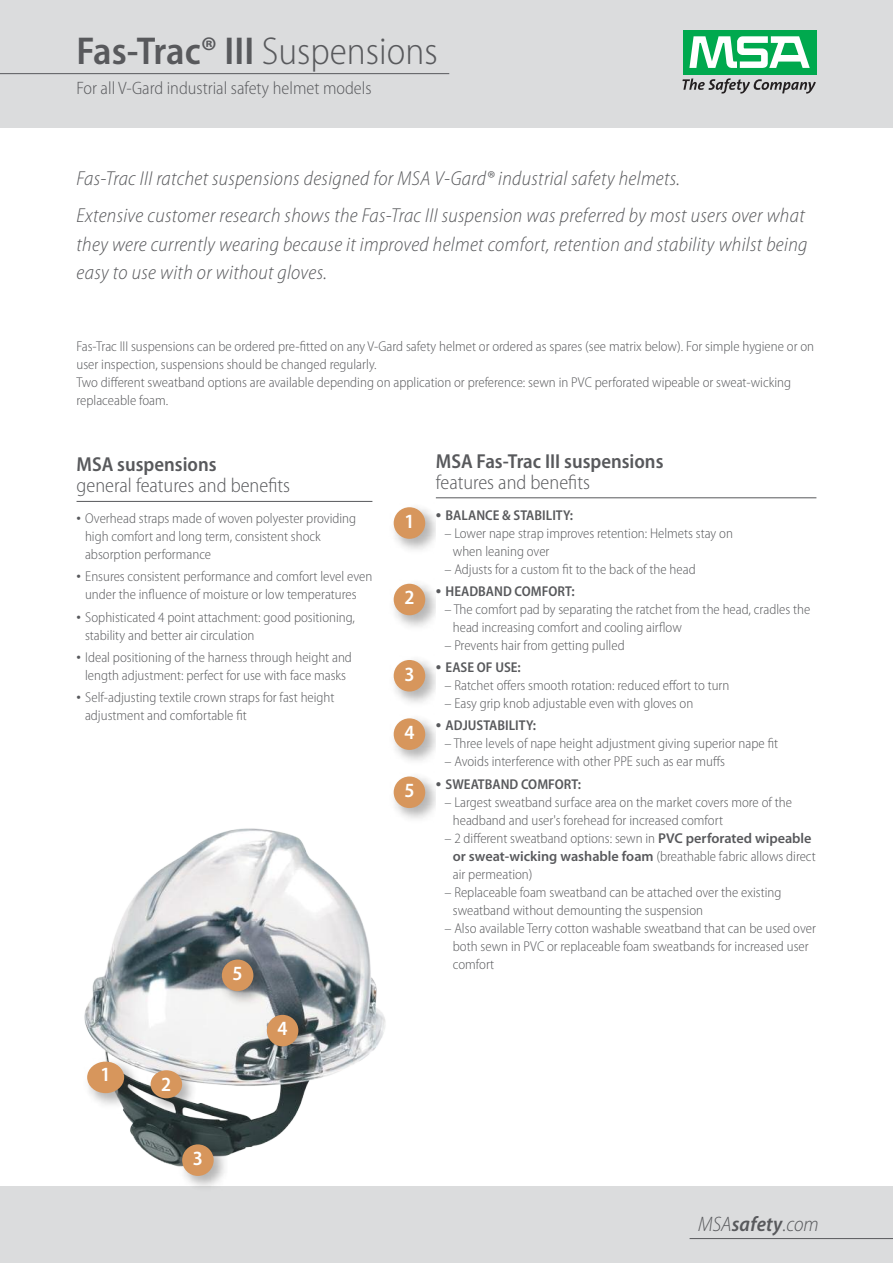
<style>
.page{position:relative;width:893px;height:1263px;background:#fff}
.page>*{position:absolute;margin:0;border:0;box-sizing:border-box;transform-origin:0 0}
.t1{font:600 semi-condensed 39px "Myriad Pro";color:#58595c}
.t2{font:italic 300 semi-condensed 21px "Myriad Pro";color:#58595c}
.t3{font:italic 300 semi-condensed 20.25px/37px "Myriad Pro";letter-spacing:.015em;color:#58595c}
.t4{font:300 semi-condensed 20.25px "Myriad Pro";color:#58595c}
.t5{font:600 semi-condensed 20.25px "Myriad Pro";color:#58595c}
.t6{font:600 semi-condensed 20.25px "Myriad Pro";color:#fff}
.t7{font:300 semi-condensed 18px "Myriad Pro";color:#58595c}
.t8{font:300 semi-condensed 14.25px/18px "Myriad Pro";color:#58595c}
.t9{font:600 semi-condensed 14.25px "Myriad Pro";color:#58595c}
.s1{font-weight:300}
.s2{font-size:18.3px}
.s3{font-weight:600;font-stretch:normal}
.s4{font-weight:600}
</style>
<div class="page">
<div style="left:0;top:1186px;width:893px;height:77px;background:#dbdcdd"></div>
<div style="left:0;top:0;width:893px;height:128px;background:#dbdcdd"></div>
<div style="left:683px;top:30px;width:133px;height:44px;background:#00a94e"></div>
<svg style="left:689px;top:36px;width:121px;height:32px"></svg>
<svg style="left:682px;top:78px;width:134px;height:16px"></svg>
<hr style="left:690px;top:1238px;width:203px;height:1px;background:#58595c">
<img style="left:84px;top:828px;width:302px;height:338px">
<img style="left:84px;top:1054px;width:60px;height:59px">
<div style="left:87px;top:1061px;width:37px;height:32px;background:#d7965c;border-radius:50%"></div>
<img style="left:143px;top:1064px;width:59px;height:54px">
<div style="left:151px;top:1070px;width:31px;height:28px;background:#d7965c;border-radius:50%"></div>
<img style="left:175px;top:1137px;width:59px;height:50px">
<div style="left:182px;top:1144px;width:32px;height:32px;background:#d7965c;border-radius:50%"></div>
<img style="left:260px;top:1008px;width:58px;height:58px">
<div style="left:267px;top:1015px;width:31px;height:31px;background:#d7965c;border-radius:50%"></div>
<img style="left:215px;top:952px;width:58px;height:59px">
<div style="left:222px;top:959px;width:31px;height:32px;background:#d7965c;border-radius:50%"></div>
<img style="left:393px;top:507px;width:43px;height:43px">
<div style="left:394px;top:507px;width:31px;height:32px;background:#d7965c;border-radius:50%"></div>
<img style="left:393px;top:583px;width:43px;height:44px">
<div style="left:394px;top:584px;width:31px;height:31px;background:#d7965c;border-radius:50%"></div>
<img style="left:393px;top:660px;width:43px;height:159px">
<div style="left:394px;top:660px;width:31px;height:31px;background:#d7965c;border-radius:50%"></div>
<div style="left:394px;top:718px;width:31px;height:32px;background:#d7965c;border-radius:50%"></div>
<div style="left:394px;top:776px;width:31px;height:32px;background:#d7965c;border-radius:50%"></div>
<hr style="left:0;top:73px;width:449px;height:1px;background:#58595c">
<hr style="left:77px;top:501px;width:295px;height:1px;background:#58595c">
<hr style="left:436px;top:497px;width:380px;height:1px;background:#58595c">
<h1 class="t1" style="left:77px;top:29px;width:363px">Fas-Trac® III <span class="s1">Suspensions</span></h1>
<p class="t7" style="left:77px;top:79px;width:296px">For all V-Gard industrial safety helmet models</p>
<h3 class="t3" style="left:77px;top:161px;width:730px">Fas-Trac III ratchet suspensions designed for MSA V-Gard® industrial safety helmets.<br>Extensive customer research shows the Fas-Trac III suspension was preferred by most users over what</h3>
<h3 class="t3" style="left:77px;top:230px;width:732px;line-height:28.5px">they were currently wearing because it improved helmet comfort, retention and stability whilst being easy to use with or without gloves.</h3>
<p class="t8" style="left:77px;top:337px;width:739px">Fas-Trac III suspensions can be ordered pre-fitted on any V-Gard safety helmet or ordered as spares (see matrix below). For simple hygiene or on user inspection, suspensions should be changed regularly.<br>Two different sweatband options are available depending on application or preference: sewn in PVC perforated wipeable or sweat-wicking replaceable foam.</p>
<h3 class="t5" style="left:77px;top:453px;width:142px">MSA suspensions</h3>
<h3 class="t4" style="left:77px;top:475px;width:215px">general features and benefits</h3>
<p class="t8" style="left:85px;top:510px;width:273px;text-indent:-9px"><span class="s2">•</span> Overhead straps made of woven polyester providing high comfort and long term, consistent shock absorption performance</p>
<p class="t8" style="left:77px;top:568px;width:297px;text-align:center"><span class="s2">•</span> Ensures consistent performance and comfort level even under the influence of moisture or low temperatures</p>
<p class="t8" style="left:85px;top:608px;width:271px;text-indent:-9px"><span class="s2">•</span> Sophisticated 4 point attachment: good positioning, stability and better air circulation</p>
<p class="t8" style="left:77px;top:648px;width:277px;text-align:center"><span class="s2">•</span> Ideal positioning of the harness through height and length adjustment: perfect for use with face masks</p>
<p class="t8" style="left:85px;top:689px;width:251px;text-indent:-9px"><span class="s2">•</span> Self-adjusting textile crown straps for fast height adjustment and comfortable fit</p>
<h3 class="t6" style="left:101px;top:1063px;width:12px">1</h3>
<h3 class="t6" style="left:233px;top:962px;width:12px">5</h3>
<h3 class="t6" style="left:161px;top:1072px;width:12px">2</h3>
<h3 class="t6" style="left:193px;top:1147px;width:12px">3</h3>
<h3 class="t6" style="left:278px;top:1017px;width:12px">4</h3>
<h3 class="t6" style="left:404px;top:510px;width:12px">1</h3>
<h3 class="t6" style="left:404px;top:586px;width:12px">2</h3>
<h3 class="t6" style="left:404px;top:663px;width:12px">3</h3>
<h3 class="t6" style="left:404px;top:721px;width:12px">4</h3>
<h3 class="t6" style="left:404px;top:779px;width:12px">5</h3>
<h3 class="t5" style="left:436px;top:450px;width:229px">MSA Fas-Trac III suspensions</h3>
<h3 class="t4" style="left:436px;top:471px;width:156px">features and benefits</h3>
<p class="t9" style="left:436px;top:507px;width:139px"><span class="s2">•</span> BALANCE &amp; STABILITY:</p>
<p class="t8" style="left:453px;top:524px;width:282px;text-indent:-9px">– Lower nape strap improves retention: Helmets stay on when leaning over</p>
<p class="t8" style="left:444px;top:560px;width:253px">– Adjusts for a custom fit to the back of the head</p>
<p class="t9" style="left:436px;top:583px;width:140px"><span class="s2">•</span> HEADBAND COMFORT:</p>
<p class="t8" style="left:453px;top:600px;width:359px;text-indent:-9px">– The comfort pad by separating the ratchet from the head, cradles the head increasing comfort and cooling airflow</p>
<p class="t8" style="left:444px;top:636px;width:182px">– Prevents hair from getting pulled</p>
<p class="t9" style="left:436px;top:659px;width:86px"><span class="s2">•</span> EASE OF USE:</p>
<p class="t8" style="left:444px;top:677px;width:287px">– Ratchet offers smooth rotation: reduced effort to turn</p>
<p class="t8" style="left:444px;top:695px;width:251px">– Easy grip knob adjustable even with gloves on</p>
<p class="t9" style="left:436px;top:718px;width:102px"><span class="s2">•</span> ADJUSTABILITY:</p>
<p class="t8" style="left:444px;top:735px;width:335px">– Three levels of nape height adjustment giving superior nape fit</p>
<p class="t8" style="left:444px;top:753px;width:282px">– Avoids interference with other PPE such as ear muffs</p>
<p class="t9" style="left:436px;top:776px;width:147px"><span class="s2">•</span> SWEATBAND COMFORT:</p>
<p class="t8" style="left:453px;top:793px;width:341px;text-indent:-9px">– Largest sweatband surface area on the market covers more of the headband and user's forehead for increased comfort</p>
<p class="t8" style="left:453px;top:829px;width:364px;text-indent:-9px">– 2 different sweatband options: sewn in <span class="s3">PVC perforated wipeable or sweat-wicking washable foam</span> (breathable fabric allows direct air permeation)</p>
<p class="t8" style="left:453px;top:883px;width:330px;text-indent:-9px">– Replaceable foam sweatband can be attached over the existing sweatband without demounting the suspension</p>
<p class="t8" style="left:453px;top:919px;width:365px;text-indent:-9px">– Also available Terry cotton washable sweatband that can be used over both sewn in PVC or replaceable foam sweatbands for increased user comfort</p>
<h2 class="t2" style="left:698px;top:1213px;width:122px">MSA<span class="s4">safety</span>.com</h2>
</div>
